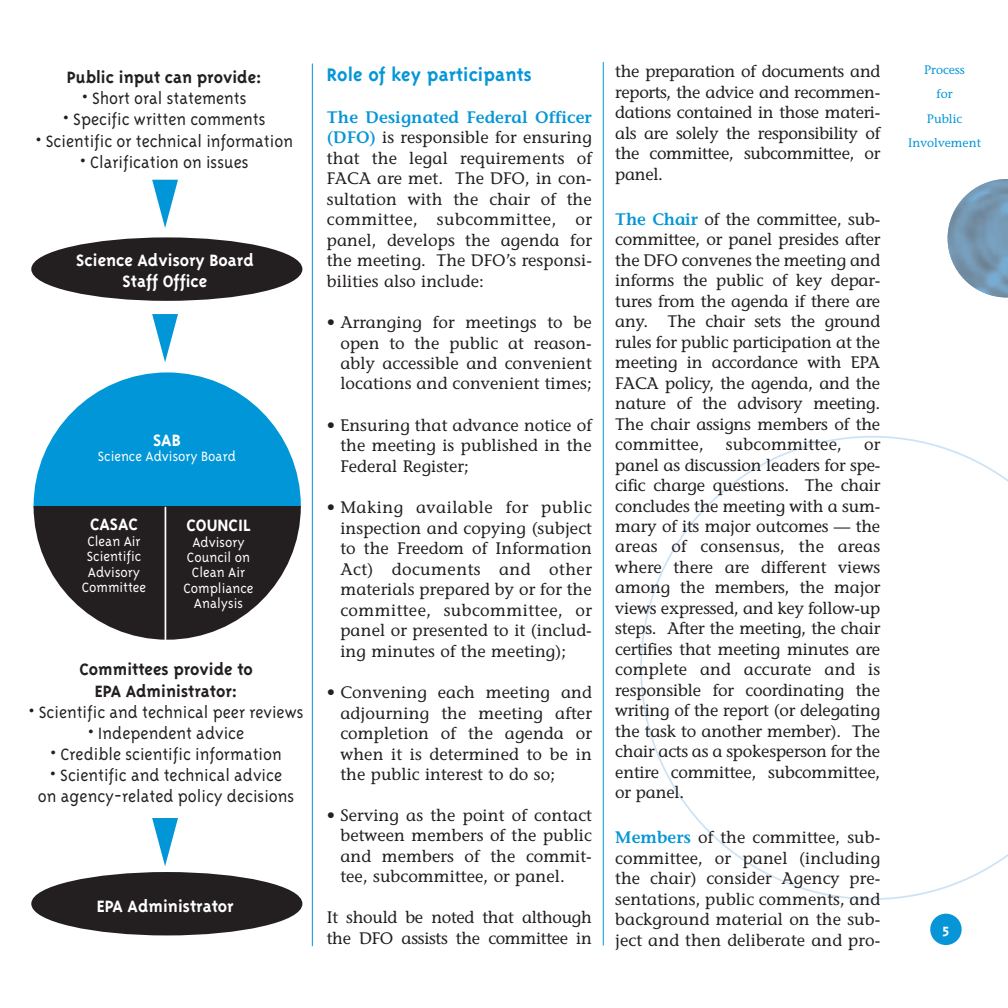
<style>
.page{position:relative;width:1008px;height:1008px;background:#fff}
.page>*{position:absolute;margin:0;border:0;box-sizing:border-box;transform-origin:0 0}
.t1{font:700 21px "Triplex";letter-spacing:.005em;color:#0696d7}
.t2{font:300 18.9px/21.2px "Triplex";color:#231f20;text-align:center}
.t3{font:700 18.9px/21.2px "Triplex";color:#fff;text-align:center}
.t4{font:700 18.9px/21.2px "Triplex";color:#231f20;text-align:center}
.t5{font:16.62px/20.5px "Stone Informal";letter-spacing:.005em;color:#231f20;text-align:justify}
.t6{font:16.62px/20.5px "Stone Informal";letter-spacing:-.015em;color:#231f20}
.t7{font:700 15.75px "Triplex";color:#fff}
.t8{font:300 15.4px/15.4px "Triplex";color:#fff;text-align:center}
.t9{font:12.25px/24.5px "Stone Informal";color:#0696d7;text-align:center}
.s1{font-weight:600;color:#0696d7}
</style>
<div class="page">
<svg style="left:640px;top:436px;width:368px;height:464px"></svg>
<hr style="left:312px;top:64px;width:1px;height:882px;background:#0696d7">
<hr style="left:603px;top:62px;width:1px;height:884px;background:#0696d7">
<div style="left:930px;top:914px;width:32px;height:31px;background:#0696d7;border-radius:50%"></div>
<img style="left:948px;top:179px;width:60px;height:118px">
<svg style="left:152px;top:180px;width:26px;height:48px"></svg>
<div style="left:31px;top:237px;width:271px;height:64px;background:#231f20;border:2px solid #231f20;border-radius:50%"></div>
<svg style="left:152px;top:314px;width:26px;height:48px"></svg>
<svg style="left:152px;top:818px;width:26px;height:48px"></svg>
<div style="left:31px;top:872px;width:271px;height:63px;background:#231f20;border:2px solid #231f20;border-radius:50%"></div>
<svg style="left:34px;top:372px;width:267px;height:134px;fill:#0196d7"></svg>
<svg style="left:34px;top:506px;width:267px;height:134px;fill:#231f20"></svg>
<hr style="left:165px;top:507px;width:1px;height:135px;background:#fff">
<p class="t4" style="left:67px;top:68px;width:197px">Public input can provide:</p>
<p class="t2" style="left:82px;top:89px;width:166px">• Short oral statements</p>
<p class="t2" style="left:63px;top:110px;width:204px">• Specific written comments</p>
<p class="t2" style="left:36px;top:132px;width:259px">• Scientific or technical information</p>
<p class="t2" style="left:80px;top:153px;width:170px">• Clarification on issues</p>
<p class="t3" style="left:76px;top:251px;width:179px">Science Advisory Board<br>Staff Office</p>
<p class="t3" style="left:153px;top:431px;width:29px">SAB</p>
<p class="t8" style="left:98px;top:450px;width:140px">Science Advisory Board</p>
<p class="t3" style="left:90px;top:515px;width:49px">CASAC</p>
<p class="t8" style="left:82px;top:534px;width:66px">Clean Air<br>Scientific<br>Advisory<br>Committee</p>
<p class="t3" style="left:186px;top:516px;width:66px">COUNCIL</p>
<p class="t8" style="left:183px;top:535px;width:72px">Advisory<br>Council on<br>Clean Air<br>Compliance<br>Analysis</p>
<p class="t4" style="left:79px;top:660px;width:175px">Committees provide to<br>EPA Administrator:</p>
<p class="t2" style="left:29px;top:703px;width:276px">• Scientific and technical peer reviews</p>
<p class="t2" style="left:88px;top:724px;width:158px">• Independent advice</p>
<p class="t2" style="left:51px;top:745px;width:233px">• Credible scientific information</p>
<p class="t2" style="left:38px;top:766px;width:258px">• Scientific and technical advice<br>on agency-related policy decisions</p>
<p class="t3" style="left:97px;top:897px;width:138px">EPA Administrator</p>
<p class="t1" style="left:327px;top:67px;width:206px">Role of key participants</p>
<p class="t5" style="left:327px;top:108px;width:267px"><span class="s1">The Designated Federal Officer (DFO)</span> is responsible for ensuring that the legal requirements of FACA are met. The DFO, in con&shy;sultation with the chair of the committee, subcommittee, or panel, develops the agenda for the meeting. The DFO’s responsi&shy;bilities also include:</p>
<p class="t5" style="left:340px;top:314px;width:253px;text-indent:-14px">• Arranging for meetings to be open to the public at reason&shy;ably accessible and convenient locations and convenient times;</p>
<p class="t5" style="left:340px;top:417px;width:253px;text-indent:-14px">• Ensuring that advance notice of the meeting is published in the Federal Register;</p>
<p class="t5" style="left:340px;top:499px;width:253px;text-indent:-14px">• Making available for public inspection and copying (subject to the Freedom of Information Act) documents and other materials prepared by or for the committee, subcommittee, or panel or presented to it (includ&shy;ing minutes of the meeting);</p>
<p class="t5" style="left:340px;top:684px;width:253px;text-indent:-14px">• Convening each meeting and adjourning the meeting after completion of the agenda or when it is determined to be in the public interest to do so;</p>
<p class="t5" style="left:340px;top:807px;width:253px;text-indent:-14px">• Serving as the point of contact between members of the public and members of the commit&shy;tee, subcommittee, or panel.</p>
<p class="t6" style="left:327px;top:909px;width:267px">It should be noted that although the DFO assists the committee in</p>
<p class="t5" style="left:615px;top:63px;width:267px">the preparation of documents and reports, the advice and recommen&shy;dations contained in those materi&shy;als are solely the responsibility of the committee, subcommittee, or panel.</p>
<p class="t5" style="left:615px;top:211px;width:267px"><span class="s1">The Chair</span> of the committee, sub&shy;committee, or panel presides after the DFO convenes the meeting and informs the public of key depar&shy;tures from the agenda if there are any. The chair sets the ground rules for public participation at the meeting in accordance with EPA FACA policy, the agenda, and the nature of the advisory meeting.<br>The chair assigns members of the committee,</p>
<p class="t5" style="left:726px;top:436px;width:118px">subcommittee,</p>
<p class="t5" style="left:615px;top:436px;width:267px;text-indent:249px">or panel as discussion leaders for spe&shy;cific charge questions. The chair concludes the meeting with a sum&shy;mary of its major outcomes — the areas of consensus, the areas where there are different views among the members, the major views expressed, and key follow-up steps. After the meeting, the chair certifies that meeting minutes are complete and accurate and is responsible for coordinating the writing of the report (or delegating the task to another member). The chair acts as a spokesperson for the entire committee, subcommittee, or panel.</p>
<p class="t5" style="left:615px;top:829px;width:267px"><span class="s1">Members</span> of the committee, sub&shy;committee, or panel (including the chair) consider Agency pre&shy;sentations, public comments, and background material on the sub&shy;ject and then deliberate and pro-</p>
<p class="t9" style="left:908px;top:59px;width:74px">Process<br>for<br>Public<br>Involvement</p>
<p class="t7" style="left:942px;top:923px;width:9px">5</p>
</div>
